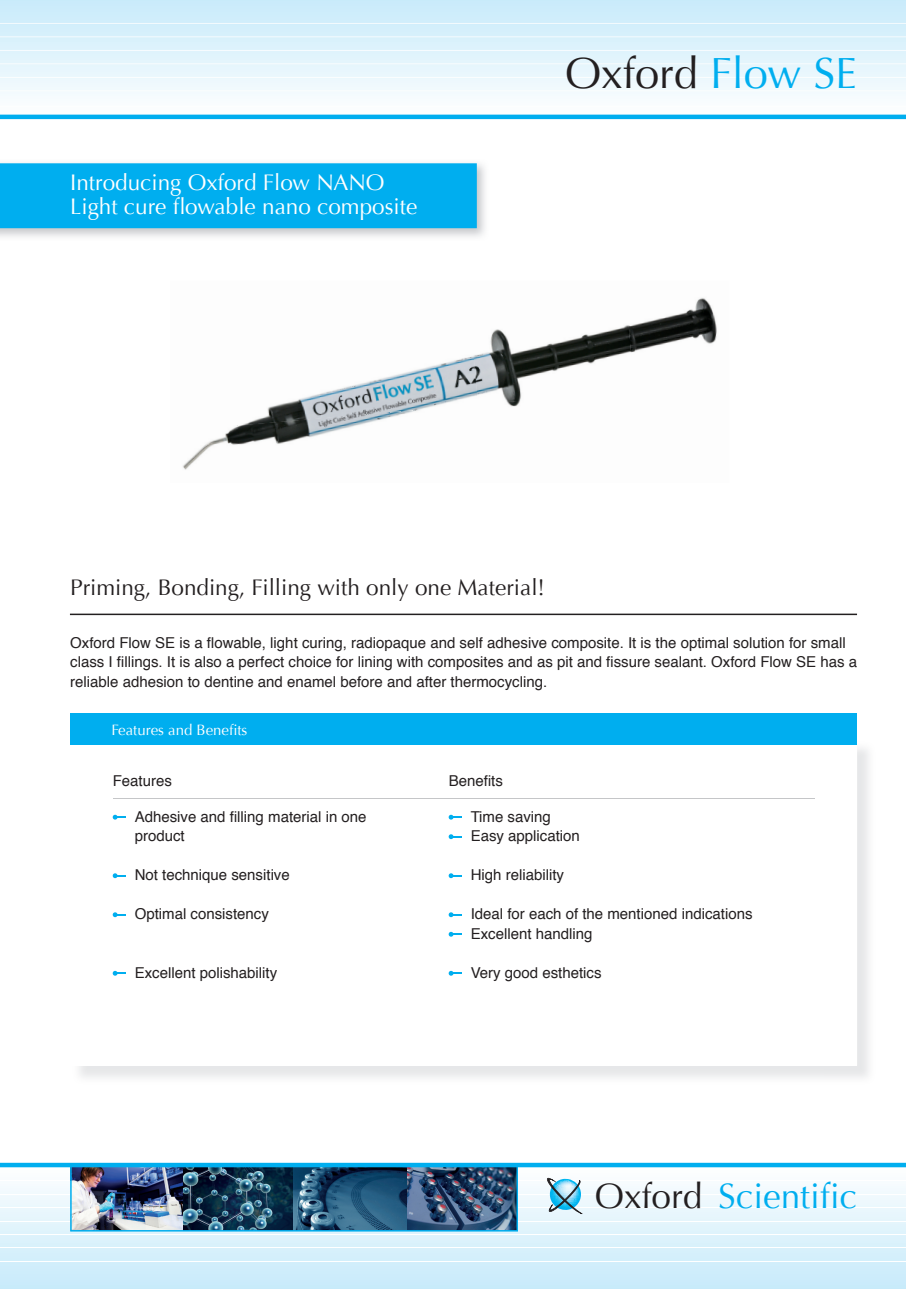
<style>
.page{position:relative;width:906px;height:1289px;background:#fff}
.page>*{position:absolute;margin:0;border:0;box-sizing:border-box;transform-origin:0 0}
.t1{font:43.5px "Optima";color:#231f20}
.t2{font:35.25px "Optima";color:#00aeef}
.t3{font:22.5px/24px "Optima";color:#fff}
.t4{font:22.5px "Optima";color:#231f20}
.t5{font:15px/19.5px "Helvetica";color:#231f20}
.t6{font:15px "Optima";color:#fff}
.s1{color:#00aeef}
.s2{color:#231f20}
</style>
<div class="page">
<div style="left:0;top:1166px;width:906px;height:122px;background:linear-gradient(to bottom,#fefefe,#c7eafa)"></div>
<hr style="left:0;top:1180px;width:906px;height:1px;background:#fff">
<hr style="left:0;top:1193px;width:906px;height:1px;background:#fff">
<hr style="left:0;top:1207px;width:906px;height:1px;background:#fff">
<hr style="left:0;top:1220px;width:906px;height:1px;background:#fff">
<hr style="left:0;top:1234px;width:906px;height:1px;background:#fff">
<hr style="left:0;top:1247px;width:906px;height:1px;background:#fff">
<hr style="left:0;top:1260px;width:906px;height:1px;background:#fff">
<svg style="left:0;top:0;width:906px;height:115px"></svg>
<hr style="left:0;top:23px;width:906px;height:1px;background:#fff">
<hr style="left:0;top:36px;width:906px;height:1px;background:#fff">
<hr style="left:0;top:50px;width:906px;height:1px;background:#fff">
<hr style="left:0;top:63px;width:906px;height:1px;background:#fff">
<hr style="left:0;top:77px;width:906px;height:1px;background:#fff">
<hr style="left:0;top:90px;width:906px;height:1px;background:#fff">
<hr style="left:0;top:106px;width:906px;height:1px;background:#fff">
<hr style="left:0;top:115px;width:906px;height:4px;background:#00aeef">
<div style="left:0;top:163px;width:477px;height:65px;background:#00aeef"></div>
<hr style="left:70px;top:613px;width:787px;height:2px;background:#231f20">
<svg style="left:545px;top:1177px;width:37px;height:37px"></svg>
<img style="left:70px;top:1167px;width:448px;height:64px">
<div style="left:0;top:1162px;width:906px;height:5px;background:#00aeef"></div>
<div style="left:70px;top:713px;width:787px;height:31px;background:#00aeef"></div>
<hr style="left:113px;top:797px;width:701px;height:1px;background:#c5c6c8">
<svg style="left:113px;top:912px;width:13px;height:5px"></svg>
<svg style="left:113px;top:873px;width:13px;height:5px"></svg>
<svg style="left:113px;top:814px;width:13px;height:5px"></svg>
<svg style="left:113px;top:970px;width:13px;height:5px"></svg>
<img style="left:267px;top:396px;width:43px;height:13px">
<img style="left:310px;top:357px;width:157px;height:52px">
<img style="left:467px;top:327px;width:157px;height:63px">
<img style="left:624px;top:298px;width:93px;height:56px">
<img style="left:183px;top:409px;width:238px;height:61px">
<img style="left:426px;top:390px;width:96px;height:19px">
<svg style="left:449px;top:912px;width:13px;height:5px"></svg>
<svg style="left:449px;top:873px;width:13px;height:5px"></svg>
<svg style="left:449px;top:814px;width:13px;height:5px"></svg>
<svg style="left:449px;top:970px;width:13px;height:5px"></svg>
<svg style="left:449px;top:931px;width:13px;height:5px"></svg>
<svg style="left:449px;top:834px;width:13px;height:5px"></svg>
<h3 class="t3" style="left:70px;top:171px;width:348px">Introducing Oxford Flow NANO<br>Light cure flowable nano composite</h3>
<h1 class="t1" style="left:565px;top:48px;width:293px">Oxford <span class="s1">Flow SE</span></h1>
<h3 class="t4" style="left:70px;top:574px;width:476px">Priming, Bonding, Filling with only one Material!</h3>
<p class="t5" style="left:70px;top:633px;width:788px">Oxford Flow SE is a flowable, light curing, radiopaque and self adhesive composite. It is the optimal solution for small class I fillings. It is also a perfect choice for lining with composites and as pit and fissure sealant. Oxford Flow SE has a reliable adhesion to dentine and enamel before and after thermocycling.</p>
<p class="t6" style="left:111px;top:721px;width:138px">Features and Benefits</p>
<p class="t5" style="left:113px;top:771px;width:61px">Features</p>
<p class="t5" style="left:449px;top:771px;width:56px">Benefits</p>
<p class="t5" style="left:135px;top:807px;width:233px">Adhesive and filling material in one product</p>
<p class="t5" style="left:135px;top:865px;width:157px">Not technique sensitive</p>
<p class="t5" style="left:135px;top:904px;width:136px">Optimal consistency</p>
<p class="t5" style="left:471px;top:807px;width:111px">Time saving<br>Easy application</p>
<p class="t5" style="left:471px;top:865px;width:95px">High reliability</p>
<p class="t5" style="left:471px;top:904px;width:283px">Ideal for each of the mentioned indications<br>Excellent handling</p>
<p class="t5" style="left:471px;top:963px;width:132px">Very good esthetics</p>
<p class="t5" style="left:135px;top:963px;width:144px">Excellent polishability</p>
<h2 class="t2" style="left:595px;top:1175px;width:264px"><span class="s2">Oxford</span> Scientific</h2>
</div>
